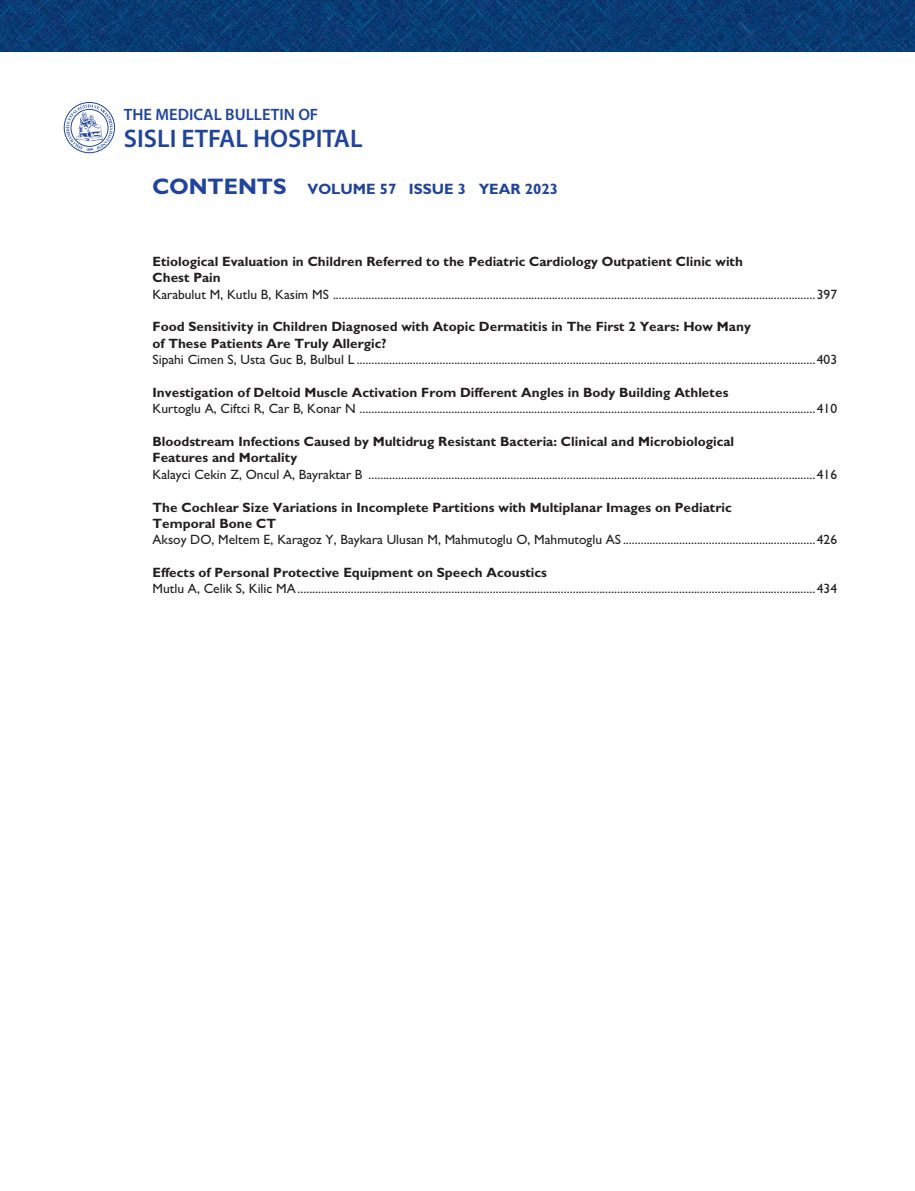
<style>
.page{position:relative;width:915px;height:1191px;background:#fff}
.page>*{position:absolute;margin:0;border:0;box-sizing:border-box;transform-origin:0 0}
.t1{font:600 25.5px "Myriad Pro";color:#21449b}
.t2{font:600 16.5px "Myriad Pro";color:#21449b}
.t3{font:700 15px "Gill Sans MT Pro";color:#21449b}
.t4{font:500 13.5px "Gill Sans MT Pro";color:#231f20}
.t5{font:700 13.5px/16.4px "Gill Sans MT Pro";color:#231f20}
.s1{font-size:22.5px}
</style>
<div class="page">
<img style="left:0;top:0;width:914px;height:52px">
<div style="left:64px;top:102px;width:51px;height:51px;border:1px solid #21449b;border-radius:50%"></div>
<svg style="left:65px;top:104px;width:48px;height:47px"></svg>
<p class="t2" style="left:124px;top:104px;width:196px">THE MEDICAL BULLETIN OF</p>
<h1 class="t1" style="left:124px;top:122px;width:240px">SISLI ETFAL HOSPITAL</h1>
<p class="t3" style="left:152px;top:180px;width:407px"><span class="s1">CONTENTS</span> VOLUME 57 ISSUE 3 YEAR 2023</p>
<p class="t5" style="left:152px;top:253px;width:592px">Etiological Evaluation in Children Referred to the Pediatric Cardiology Outpatient Clinic with<br>Chest Pain</p>
<p class="t4" style="left:152px;top:286px;width:686px">Karabulut M, Kutlu B, Kasim MS ...................................................................................................................................................................397</p>
<p class="t5" style="left:152px;top:318px;width:599px">Food Sensitivity in Children Diagnosed with Atopic Dermatitis in The First 2 Years: How Many of These Patients Are Truly Allergic?</p>
<p class="t4" style="left:152px;top:351px;width:686px">Sipahi Cimen S, Usta Guc B, Bulbul L ...........................................................................................................................................................403</p>
<p class="t5" style="left:152px;top:384px;width:577px">Investigation of Deltoid Muscle Activation From Different Angles in Body Building Athletes</p>
<p class="t4" style="left:152px;top:400px;width:686px">Kurtoglu A, Ciftci R, Car B, Konar N ..........................................................................................................................................................410</p>
<p class="t5" style="left:152px;top:433px;width:583px">Bloodstream Infections Caused by Multidrug Resistant Bacteria: Clinical and Microbiological<br>Features and Mortality</p>
<p class="t4" style="left:152px;top:466px;width:686px">Kalayci Cekin Z, Oncul A, Bayraktar B .......................................................................................................................................................416</p>
<p class="t5" style="left:152px;top:498px;width:580px">The Cochlear Size Variations in Incomplete Partitions with Multiplanar Images on Pediatric<br>Temporal Bone CT</p>
<p class="t4" style="left:152px;top:531px;width:686px">Aksoy DO, Meltem E, Karagoz Y, Baykara Ulusan M, Mahmutoglu O, Mahmutoglu AS .................................................................426</p>
<p class="t5" style="left:152px;top:564px;width:396px">Effects of Personal Protective Equipment on Speech Acoustics</p>
<p class="t4" style="left:152px;top:581px;width:686px">Mutlu A, Celik S, Kilic MA...............................................................................................................................................................................434</p>
</div>
